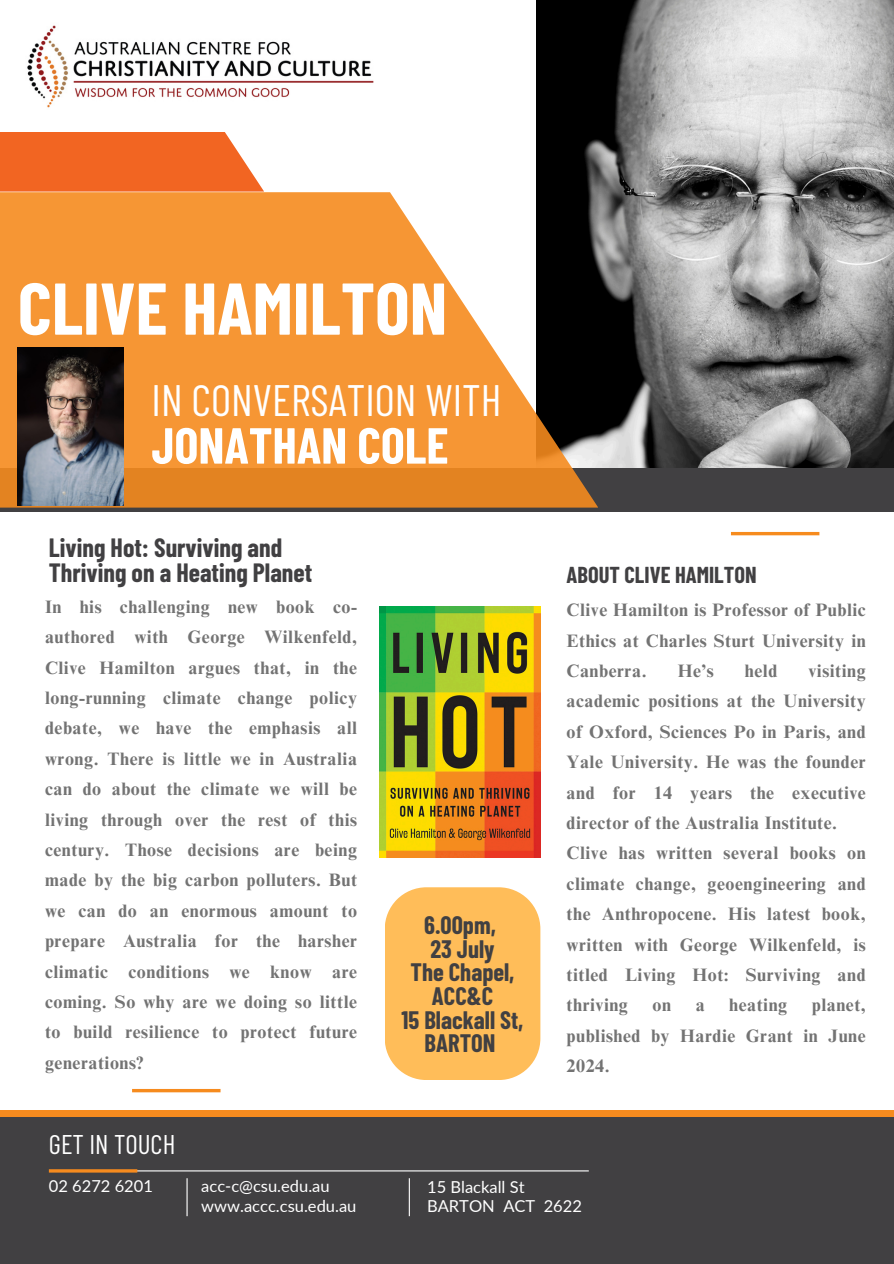
<style>
.page{position:relative;width:894px;height:1264px;background:#fff}
.page>*{position:absolute;margin:0;border:0;box-sizing:border-box;transform-origin:0 0}
.t1{font:700 73.2px "Barlow Condensed";color:#fff}
.t2{font:700 50.55px "Barlow Condensed";color:#fff}
.t3{font:43.95px "Barlow Condensed";color:#fff}
.t4{font:27px "Barlow Condensed";color:#fff}
.t5{font:700 25.8px/24.8px "Barlow Condensed";color:#414042}
.t6{font:700 24.6px/23.7px "Barlow Condensed";color:#414042;text-align:center}
.t7{font:700 22.5px "Barlow Condensed";color:#414042}
.t8{font:700 18px/30.5px "Times NRMT Pro";letter-spacing:.03em;color:#737373;text-align:justify}
.t9{font:16.5px "Lato";color:#fff}
</style>
<div class="page">
<svg style="left:0;top:132px;width:264px;height:59px;background:#f26f31"></svg>
<img style="left:536px;top:0;width:357px;height:468px">
<div style="left:0;top:468px;width:893px;height:43px;background:#414042"></div>
<svg style="left:0;top:192px;width:597px;height:315px;background:#de9041"></svg>
<div style="left:0;top:1113px;width:893px;height:150px;background:#414042"></div>
<div style="left:0;top:1109px;width:893px;height:7px;background:#f68b1e"></div>
<hr style="left:730px;top:532px;width:89px;height:3px;background:#f68b1e">
<hr style="left:51px;top:1170px;width:537px;height:1px;background:#fff">
<hr style="left:49px;top:1169px;width:88px;height:3px;background:#f68b1e">
<hr style="left:186px;top:1178px;width:1px;height:38px;background:#fff">
<hr style="left:408px;top:1178px;width:2px;height:38px;background:#fff">
<img style="left:27px;top:25px;width:347px;height:83px">
<img style="left:18px;top:347px;width:106px;height:158px">
<img style="left:379px;top:606px;width:161px;height:251px">
<div style="left:385px;top:887px;width:155px;height:192px;background:#ffbd59"></div>
<svg style="left:132px;top:1089px;width:88px;height:3px"></svg>
<h4 class="t1" style="left:18px;top:261px;width:431px">CLIVE HAMILTON</h4>
<h6 class="t3" style="left:151px;top:372px;width:351px">IN CONVERSATION WITH</h6>
<h6 class="t2" style="left:151px;top:413px;width:298px">JONATHAN COLE</h6>
<p class="t5" style="left:49px;top:534px;width:265px">Living Hot: Surviving and<br>Thriving on a Heating Planet</p>
<p class="t8" style="left:45px;top:593px;width:313px">In his challenging new book co&shy;authored with George Wilkenfeld, Clive Hamilton argues that, in the long-running climate change policy debate, we have the emphasis all wrong. There is little we in Australia can do about the climate we will be living through over the rest of this century. Those decisions are being made by the big carbon polluters. But we can do an enormous amount to prepare Australia for the harsher climatic conditions we know are coming. So why are we doing so little to build resilience to protect future generations?</p>
<p class="t4" style="left:49px;top:1126px;width:128px">GET IN TOUCH</p>
<h1 class="t9" style="left:49px;top:1175px;width:106px">02 6272 6201</h1>
<p class="t9" style="left:201px;top:1175px;width:130px">acc-c@csu.edu.au</p>
<p class="t6" style="left:401px;top:912px;width:123px">6.00pm,<br>23 July<br>The Chapel,<br>ACC&amp;C<br>15 Blackall St,<br>BARTON</p>
<p class="t9" style="left:427px;top:1176px;width:99px">15 Blackall St</p>
<h3 class="t7" style="left:566px;top:561px;width:191px">ABOUT CLIVE HAMILTON</h3>
<p class="t8" style="left:566px;top:597px;width:300px">Clive Hamilton is Professor of Public Ethics at Charles Sturt University in Canberra.</p>
<p class="t8" style="left:566px;top:658px;width:300px;text-align:left;text-indent:242px">visiting academic positions at the University of Oxford, Sciences Po in Paris, and<br>Yale University. He was the founder and for 14 years the executive director of the Australia Institute.<br>Clive has written several books on climate change, geoengineering and the Anthropocene. His latest book, written with George Wilkenfeld, is titled Living Hot: Surviving and thriving</p>
<p class="t8" style="left:677px;top:658px;width:38px">He’s</p>
<p class="t8" style="left:744px;top:658px;width:34px">held</p>
<p class="t8" style="left:652px;top:992px;width:20px">on</p>
<p class="t8" style="left:695px;top:992px;width:11px">a</p>
<p class="t8" style="left:729px;top:992px;width:59px">heating</p>
<p class="t8" style="left:566px;top:992px;width:300px;text-indent:245px">planet, published by Hardie Grant in June 2024.</p>
<p class="t9" style="left:201px;top:1195px;width:156px">www.accc.csu.edu.au</p>
<p class="t9" style="left:427px;top:1195px;width:156px">BARTON ACT 2622</p>
</div>
